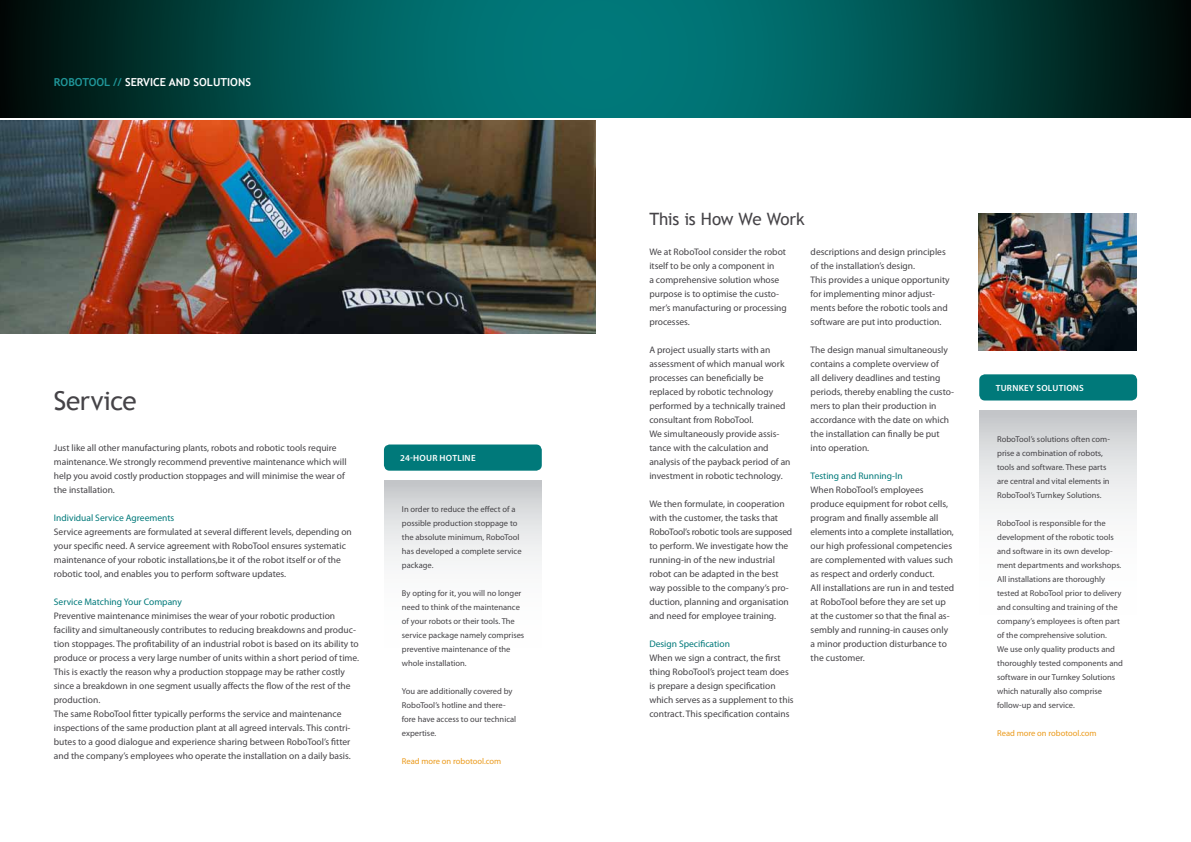
<style>
.page{position:relative;width:1191px;height:842px;background:#fff}
.page>*{position:absolute;margin:0;border:0;box-sizing:border-box;transform-origin:0 0}
.t1{font:26px "Trebuchet MS";letter-spacing:-.01em;color:#454347}
.t2{font:17px "Trebuchet MS";letter-spacing:-.02em;color:#454347}
.t3{font:700 11px "Trebuchet MS";color:#fff}
.t4{font:700 11px "Trebuchet MS";color:#20979a}
.t5{font:9.5px/14px "Myriad Pro";color:#454347}
.t6{font:9.5px "Myriad Pro";color:#00797a}
.t7{font:600 9px "Myriad Pro";letter-spacing:.03em;color:#fff}
.t8{font:8.5px/14px "Myriad Pro";color:#454347}
.t9{font:8.5px "Myriad Pro";color:#eb9a1b}
.s1{color:#20979a}
</style>
<div class="page">
<svg style="left:0;top:0;width:1191px;height:117px;background:#004e4c"></svg>
<svg style="left:384px;top:480px;width:157px;height:85px"></svg>
<svg style="left:384px;top:444px;width:158px;height:27px;background:#097e7f"></svg>
<svg style="left:979px;top:410px;width:158px;height:103px"></svg>
<div style="left:979px;top:374px;width:158px;height:26px;background:#00797a"></div>
<img style="left:978px;top:214px;width:158px;height:136px">
<img style="left:0;top:120px;width:595px;height:213px">
<p class="t4" style="left:54px;top:75px;width:8px">ROBOTOOL</p>
<p class="t3" style="left:113px;top:75px;width:43px"><span class="s1">//</span> SERVICE</p>
<p class="t3" style="left:169px;top:75px;width:84px">AND SOLUTIONS</p>
<h1 class="t1" style="left:54px;top:386px;width:84px">Service</h1>
<p class="t5" style="left:54px;top:441px;width:294px">Just like all other manufacturing plants, robots and robotic tools require maintenance. We strongly recommend preventive maintenance which will help you avoid costly production stoppages and will minimise the wear of the installation.</p>
<p class="t6" style="left:54px;top:513px;width:122px">Individual Service Agreements</p>
<p class="t5" style="left:54px;top:525px;width:299px">Service agreements are formulated at several different levels, depending on your specific need. A service agreement with RoboTool ensures systematic maintenance of your robotic installations,be it of the robot itself or of the robotic tool, and enables you to perform software updates.</p>
<p class="t6" style="left:54px;top:597px;width:129px">Service Matching Your Company</p>
<p class="t5" style="left:54px;top:609px;width:307px">Preventive maintenance minimises the wear of your robotic production facility and simultaneously contributes to reducing breakdowns and produc&shy;tion stoppages. The profitability of an industrial robot is based on its ability to produce or process a very large number of units within a short period of time.<br>This is exactly the reason why a production stoppage may be rather costly since a breakdown in one segment usually affects the flow of the rest of the production.<br>The same RoboTool fitter typically performs the service and maintenance inspections of the same production plant at all agreed intervals. This contri&shy;butes to a good dialogue and experience sharing between RoboTool’s fitter and the company’s employees who operate the installation on a daily basis.</p>
<p class="t7" style="left:400px;top:453px;width:77px">24-HOUR HOTLINE</p>
<p class="t8" style="left:402px;top:502px;width:121px">In order to reduce the effect of a possible production stoppage to the absolute minimum, RoboTool has developed a complete service package.</p>
<p class="t8" style="left:402px;top:586px;width:124px">By opting for it, you will no longer need to think of the maintenance of your robots or their tools. The service package namely comprises preventive maintenance of the whole installation.</p>
<p class="t8" style="left:402px;top:684px;width:116px">You are additionally covered by<br>RoboTool’s hotline and there&shy;fore have access to our technical expertise.</p>
<p class="t9" style="left:402px;top:757px;width:101px">Read more on robotool.com</p>
<h2 class="t2" style="left:649px;top:209px;width:157px">This is How We Work</h2>
<p class="t5" style="left:649px;top:245px;width:139px">We at RoboTool consider the robot itself to be only a component in<br>a comprehensive solution whose purpose is to optimise the custo&shy;mer’s manufacturing or processing processes.</p>
<p class="t5" style="left:649px;top:343px;width:143px">A project usually starts with an assessment of which manual work processes can beneficially be replaced by robotic technology performed by a technically trained consultant from RoboTool.<br>We simultaneously provide assis&shy;tance with the calculation and analysis of the payback period of an investment in robotic technology.</p>
<p class="t5" style="left:649px;top:497px;width:144px">We then formulate, in cooperation with the customer, the tasks that RoboTool’s robotic tools are supposed to perform. We investigate how the running-in of the new industrial robot can be adapted in the best way possible to the company’s pro&shy;duction, planning and organisation and need for employee training.</p>
<p class="t6" style="left:649px;top:639px;width:82px">Design Specification</p>
<p class="t5" style="left:649px;top:651px;width:146px">When we sign a contract, the first thing RoboTool’s project team does is prepare a design specification which serves as a supplement to this contract. This specification contains</p>
<p class="t5" style="left:810px;top:245px;width:141px">descriptions and design principles of the installation’s design.<br>This provides a unique opportunity for implementing minor adjust&shy;ments before the robotic tools and software are put into production.</p>
<p class="t5" style="left:810px;top:343px;width:145px">The design manual simultaneously contains a complete overview of<br>all delivery deadlines and testing periods, thereby enabling the custo&shy;mers to plan their production in accordance with the date on which the installation can finally be put into operation.</p>
<p class="t6" style="left:810px;top:471px;width:94px">Testing and Running-In</p>
<p class="t5" style="left:810px;top:483px;width:145px">When RoboTool’s employees produce equipment for robot cells, program and finally assemble all elements into a complete installation, our high professional competencies are complemented with values such as respect and orderly conduct.<br>All installations are run in and tested at RoboTool before they are set up at the customer so that the final as&shy;sembly and running-in causes only a minor production disturbance to the customer.</p>
<p class="t7" style="left:995px;top:383px;width:89px">TURNKEY SOLUTIONS</p>
<p class="t8" style="left:997px;top:432px;width:114px">RoboTool’s solutions often com&shy;prise a combination of robots, tools and software. These parts are central and vital elements in<br>RoboTool’s Turnkey Solutions.</p>
<p class="t8" style="left:997px;top:516px;width:127px">RoboTool is responsible for the development of the robotic tools and software in its own develop&shy;ment departments and workshops.<br>All installations are thoroughly tested at RoboTool prior to delivery and consulting and training of the company’s employees is often part of the comprehensive solution.<br>We use only quality products and thoroughly tested components and software in our Turnkey Solutions which naturally also comprise follow-up and service.</p>
<p class="t9" style="left:997px;top:728px;width:101px">Read more on robotool.com</p>
</div>
